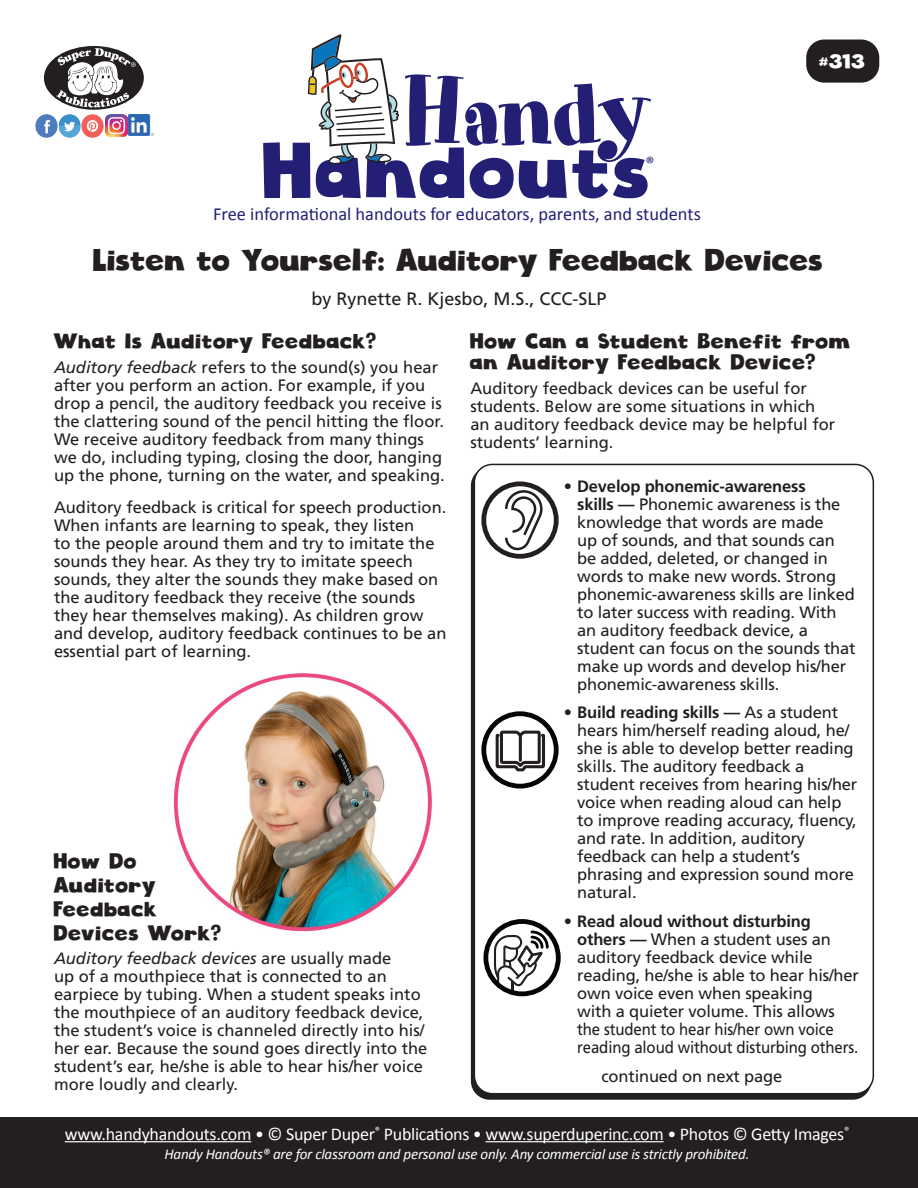
<style>
.page{position:relative;width:918px;height:1188px;background:#fff}
.page>*{position:absolute;margin:0;border:0;box-sizing:border-box;transform-origin:0 0}
.t1{font:93.75px "Art Department JNL";letter-spacing:-.03em;color:#231f75}
.t2{font:76.8px "Cloudy Witha Chanceof Love";color:#231f75}
.HH_Title{font:30px "Cloudy Witha Chanceof Love";letter-spacing:-.02em;color:#231f20}
.HH_Text{font:21px/24px "Cloudy Witha Chanceof Love";color:#231f20}
.t3{font:19.5px "Cloudy Witha Chanceof Love";color:#fff}
.t4{font:18.45px "Calibri";color:#231f75}
.t5{font:18px "Calibri";letter-spacing:-.015em;color:#fff}
.HH_Author{font:18px "Frutiger LT Std";color:#231f20}
.t6{font:18px "Calibri";color:#231f75}
.HH_Text-2{font:16.5px/18px "Frutiger LT Std";color:#231f20}
.t7{font:italic 15px "Calibri";letter-spacing:-.015em;color:#fff}
.s1{font-style:italic}
.s2{font-weight:700}
</style>
<div class="page">
<img style="left:173px;top:673px;width:259px;height:259px">
<div style="left:474px;top:464px;width:400px;height:630px;border:2px solid #231f20;border-radius:18px"></div>
<div style="left:806px;top:40px;width:73px;height:43px;background:#231f20;border-radius:18px"></div>
<div style="left:44px;top:46px;width:100px;height:64px;background:#231f20;border-radius:50%"></div>
<svg style="left:56px;top:48px;width:80px;height:60px"></svg>
<img style="left:36px;top:115px;width:68px;height:22px">
<img style="left:106px;top:115px;width:21px;height:21px">
<img style="left:129px;top:115px;width:24px;height:21px">
<svg style="left:308px;top:34px;width:91px;height:129px"></svg>
<div style="left:0;top:1118px;width:918px;height:70px;background:#231f20"></div>
<hr style="left:65px;top:1141px;width:186px;height:1px;background:#fff">
<hr style="left:486px;top:1141px;width:178px;height:1px;background:#fff">
<svg style="left:505px;top:490px;width:38px;height:60px"></svg>
<div style="left:481px;top:481px;width:78px;height:78px;border:5px solid #231f20;border-radius:50%"></div>
<div style="left:481px;top:711px;width:78px;height:78px;border:5px solid #040503;border-radius:50%"></div>
<svg style="left:494px;top:728px;width:53px;height:45px"></svg>
<div style="left:483px;top:919px;width:78px;height:77px;border:5px solid #040503;border-radius:50%"></div>
<svg style="left:494px;top:929px;width:56px;height:65px"></svg>
<p class="t1" style="left:402px;top:57px;width:252px">Handy</p>
<p class="t2" style="left:264px;top:123px;width:391px">Handouts</p>
<p class="t6" style="left:646px;top:150px;width:11px">®</p>
<p class="t4" style="left:213px;top:201px;width:489px">Free informational handouts for educators, parents, and students</p>
<p class="t3" style="left:820px;top:49px;width:47px">#313</p>
<p class="HH_Title" style="left:94px;top:241px;width:732px">Listen to Yourself: Auditory Feedback Devices</p>
<p class="HH_Author" style="left:311px;top:288px;width:297px">by Rynette R. Kjesbo, M.S., CCC-SLP</p>
<p class="HH_Text" style="left:54px;top:330px;width:325px">What Is Auditory Feedback?</p>
<p class="HH_Text-2" style="left:54px;top:358px;width:392px"><span class="s1">Auditory feedback</span> refers to the sound(s) you hear after you perform an action. For example, if you drop a pencil, the auditory feedback you receive is the clattering sound of the pencil hitting the floor.<br>We receive auditory feedback from many things we do, including typing, closing the door, hanging up the phone, turning on the water, and speaking.</p>
<p class="HH_Text-2" style="left:54px;top:498px;width:394px">Auditory feedback is critical for speech production.<br>When infants are learning to speak, they listen<br>to the people around them and try to imitate the sounds they hear. As they try to imitate speech sounds, they alter the sounds they make based on the auditory feedback they receive (the sounds they hear themselves making). As children grow and develop, auditory feedback continues to be an essential part of learning.</p>
<p class="HH_Text" style="left:54px;top:849px;width:170px">How Do<br>Auditory<br>Feedback<br>Devices Work?</p>
<p class="HH_Text-2" style="left:54px;top:950px;width:375px"><span class="s1">Auditory feedback devices</span> are usually made<br>up of a mouthpiece that is connected to an earpiece by tubing. When a student speaks into the mouthpiece of an auditory feedback device, the student’s voice is channeled directly into his/ her ear. Because the sound goes directly into the student’s ear, he/she is able to hear his/her voice more loudly and clearly.</p>
<p class="HH_Text" style="left:470px;top:331px;width:382px;line-height:21px">How Can a Student Benefit from an Auditory Feedback Device?</p>
<p class="HH_Text-2" style="left:470px;top:379px;width:366px">Auditory feedback devices can be useful for students. Below are some situations in which an auditory feedback device may be helpful for students’ learning.</p>
<p class="HH_Text-2" style="left:577px;top:477px;width:280px;text-indent:-14px"><span class="s2">• Develop phonemic-awareness<br>skills —</span> Phonemic awareness is the knowledge that words are made<br>up of sounds, and that sounds can be added, deleted, or changed in words to make new words. Strong phonemic-awareness skills are linked to later success with reading. With an auditory feedback device, a student can focus on the sounds that make up words and develop his/her phonemic-awareness skills.</p>
<p class="HH_Text-2" style="left:577px;top:704px;width:282px;text-indent:-14px"><span class="s2">• Build reading skills —</span> As a student hears him/herself reading aloud, he/ she is able to develop better reading skills. The auditory feedback a student receives from hearing his/her voice when reading aloud can help to improve reading accuracy, fluency, and rate. In addition, auditory feedback can help a student’s phrasing and expression sound more natural.</p>
<p class="HH_Text-2" style="left:577px;top:913px;width:283px;text-indent:-14px"><span class="s2">• Read aloud without disturbing others —</span> When a student uses an auditory feedback device while reading, he/she is able to hear his/her own voice even when speaking<br>with a quieter volume. This allows the student to hear his/her own voice reading aloud without disturbing others.</p>
<p class="HH_Text-2" style="left:601px;top:1068px;width:182px">continued on next page</p>
<p class="t5" style="left:65px;top:1121px;width:786px">www.handyhandouts.com • © Super Duper<sup>®</sup> Publications • www.superduperinc.com • Photos © Getty Images<sup>®</sup></p>
<p class="t7" style="left:164px;top:1144px;width:587px">Handy Handouts® are for classroom and personal use only. Any commercial use is strictly prohibited.</p>
</div>
